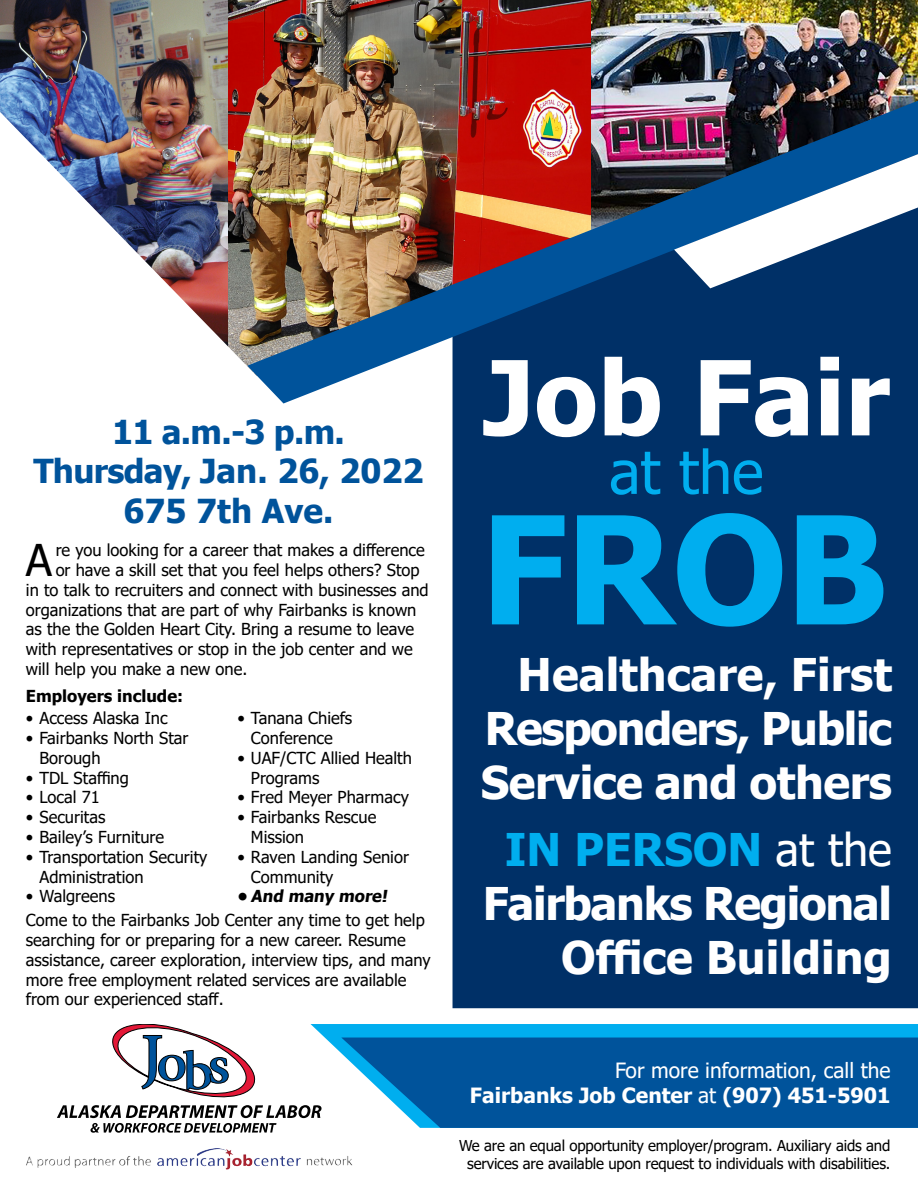
<style>
.page{position:relative;width:918px;height:1188px;background:#fff}
.page>*{position:absolute;margin:0;border:0;box-sizing:border-box;transform-origin:0 0}
.Header_1{font:700 150px "Tahoma";color:#00aeef}
.Header_1-2{font:700 103.5px "Tahoma";color:#fff}
.Header_1-3{font:60px "Tahoma";color:#00aeef}
.Header_2{font:700 45px/54px "Tahoma";letter-spacing:-.01em;color:#fff;text-align:justify}
.t1{font:43.8px "Tahoma";color:#000}
.Header_1-4{font:700 33px/39.6px "Tahoma";letter-spacing:-.02em;color:#00539b;text-align:center}
.Header_1-5{font:700 33px "Tahoma";color:#00539b}
.t2{font:700 21px/25.2px "Tahoma";color:#fff;text-align:right}
.t3{font:16.5px/19.8px "Tahoma";color:#000}
.t4{font:700 16.5px "Tahoma";color:#000}
.EO_tagline{font:15px/18px "Tahoma";letter-spacing:-.01em;color:#000;text-align:center}
.s1{color:#00aeef}
.s2{font-weight:400}
</style>
<div class="page">
<img style="left:0;top:0;width:228px;height:112px">
<img style="left:228px;top:0;width:363px;height:112px">
<img style="left:591px;top:0;width:327px;height:101px">
<img style="left:0;top:112px;width:247px;height:254px">
<div style="left:453px;top:404px;width:465px;height:604px;background:#003067"></div>
<img style="left:247px;top:101px;width:671px;height:303px">
<svg style="left:674px;top:154px;width:244px;height:134px"></svg>
<svg style="left:57px;top:1024px;width:253px;height:109px"></svg>
<svg style="left:310px;top:1024px;width:608px;height:94px;fill:#00aeef"></svg>
<svg style="left:341px;top:1038px;width:577px;height:90px;background:#0e5fa3"></svg>
<img style="left:197px;top:1148px;width:49px;height:18px">
<h1 class="Header_1-4" style="left:33px;top:413px;width:392px">11 a.m.-3 p.m.<br>Thursday, Jan. 26, 2022</h1>
<h1 class="Header_1-5" style="left:124px;top:488px;width:211px">675 7th Ave.</h1>
<p class="t1" style="left:26px;top:531px;width:28px">A</p>
<p class="t3" style="left:56px;top:541px;width:371px">re you looking for a career that makes a difference</p>
<p class="t3" style="left:56px;top:561px;width:365px">or have a skill set that you feel helps others? Stop</p>
<p class="t3" style="left:26px;top:581px;width:404px">in to talk to recruiters and connect with businesses and</p>
<p class="t3" style="left:26px;top:601px;width:392px">organizations that are part of why Fairbanks is known</p>
<p class="t3" style="left:26px;top:621px;width:390px">as the the Golden Heart City. Bring a resume to leave</p>
<p class="t3" style="left:26px;top:640px;width:388px">with representatives or stop in the job center and we</p>
<p class="t3" style="left:26px;top:660px;width:223px">will help you make a new one.</p>
<p class="t4" style="left:26px;top:684px;width:159px">Employers include:</p>
<p class="t3" style="left:26px;top:709px;width:143px">• Access Alaska Inc</p>
<p class="t3" style="left:39px;top:729px;width:151px;text-indent:-14px">• Fairbanks North Star<br>Borough</p>
<p class="t3" style="left:26px;top:769px;width:104px">• TDL Staffing</p>
<p class="t3" style="left:26px;top:788px;width:75px">• Local 71</p>
<p class="t3" style="left:26px;top:808px;width:81px">• Securitas</p>
<p class="t3" style="left:26px;top:828px;width:140px">• Bailey’s Furniture</p>
<p class="t3" style="left:39px;top:848px;width:169px;text-indent:-14px">• Transportation Security<br>Administration</p>
<p class="t3" style="left:26px;top:887px;width:91px">• Walgreens</p>
<p class="t3" style="left:237px;top:709px;width:116px;text-align:center">• Tanana Chiefs<br>Conference</p>
<p class="t3" style="left:251px;top:749px;width:163px;text-indent:-14px">• UAF/CTC Allied Health<br>Programs</p>
<p class="t3" style="left:237px;top:788px;width:173px">• Fred Meyer Pharmacy</p>
<p class="t3" style="left:251px;top:808px;width:127px;text-indent:-14px">• Fairbanks Rescue<br>Mission</p>
<p class="t3" style="left:251px;top:848px;width:160px;text-indent:-14px">• Raven Landing Senior<br>Community</p>
<p class="t4" style="left:237px;top:885px;width:155px">• And many more!</p>
<p class="t3" style="left:26px;top:911px;width:406px">Come to the Fairbanks Job Center any time to get help searching for or preparing for a new career. Resume assistance, career exploration, interview tips, and many more free employment related services are available from our experienced staff.</p>
<h1 class="Header_1-2" style="left:483px;top:325px;width:408px">Job Fair</h1>
<h1 class="Header_1-3" style="left:609px;top:432px;width:156px">at the</h1>
<h1 class="Header_1" style="left:481px;top:465px;width:409px">FROB</h1>
<h2 class="Header_2" style="left:481px;top:649px;width:413px;text-indent:37px">Healthcare, First Responders, Public Service and others</h2>
<h2 class="Header_2" style="left:483px;top:825px;width:411px;text-align:right"><span class="s1">IN PERSON</span> <span class="s2">at the<br></span>Fairbanks Regional<br>Office Building</h2>
<p class="t2" style="left:470px;top:1059px;width:422px"><span class="s2">For more information, call the<br></span>Fairbanks Job Center <span class="s2">at</span> (907) 451-5901</p>
<p class="EO_tagline" style="left:459px;top:1137px;width:433px">We are an equal opportunity employer/program. Auxiliary aids and services are available upon request to individuals with disabilities.</p>
</div>
